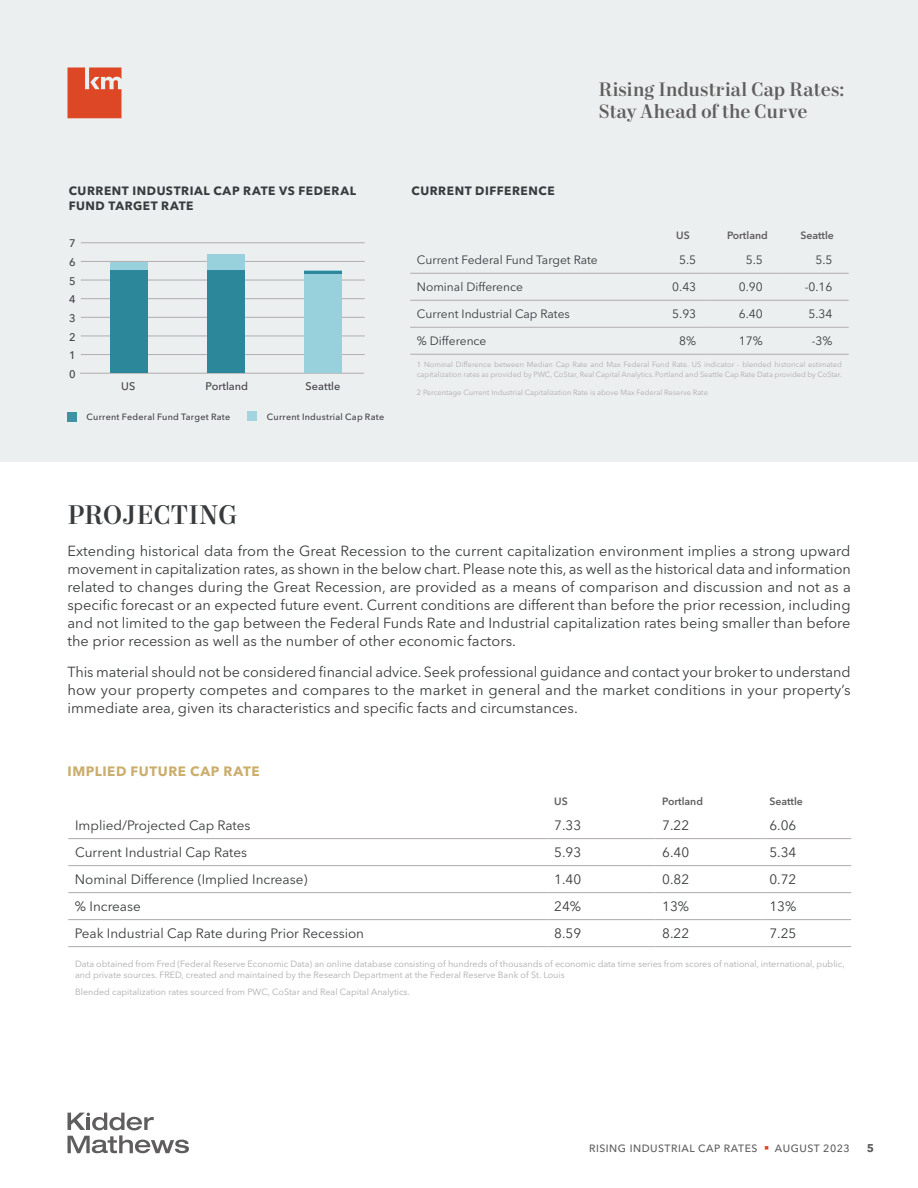
<style>
.page{position:relative;width:918px;height:1188px;background:#fff}
.page>*{position:absolute;margin:0;border:0;box-sizing:border-box;transform-origin:0 0}
.t1{font:500 27px "Mort Modern 09";letter-spacing:-.005em;color:#383b3d}
.t2{font:500 19.5px/22.5px "Mort Modern 09";letter-spacing:.005em;color:#5f5d5e}
.t3{font:14.55px/18px "Avenir Next LT Pro";color:#383b3d;text-align:justify}
.t4{font:13.5px "Avenir Next LT Pro";color:#383b3d}
.t5{font:700 13.5px "Avenir Next LT Pro";letter-spacing:.04em;color:#cbae6c}
.t6{font:12px "Avenir Next LT Pro";color:#383b3d}
.t7{font:700 12px/15px "Avenir Next LT Pro";letter-spacing:.045em;color:#383b3d}
.t8{font:700 11.25px "Avenir Next LT Pro";color:#5f5d5e}
.t9{font:500 10.95px "Avenir Next LT Pro";color:#404145}
.t10{font:500 10.5px "Avenir Next LT Pro";letter-spacing:.05em;color:#5f5d5e}
.t11{font:600 10.5px "Avenir Next LT Pro";color:#5f5d5e}
.t12{font:9px/10.8px "Avenir Next LT Pro";color:#afabac}
.t13{font:500 9px "Avenir Next LT Pro";letter-spacing:.025em;color:#404145}
.t14{font:7.5px/10.8px "Avenir Next LT Pro";color:#afabac}
.s1{color:#de4726}
</style>
<div class="page">
<div style="left:0;top:0;width:918px;height:461px;background:#eceff0"></div>
<hr style="left:68px;top:838px;width:479px;height:1px;background:#afabac">
<hr style="left:548px;top:838px;width:108px;height:1px;background:#afabac">
<hr style="left:656px;top:838px;width:107px;height:1px;background:#afabac">
<hr style="left:763px;top:838px;width:88px;height:1px;background:#afabac">
<hr style="left:68px;top:865px;width:479px;height:1px;background:#afabac">
<hr style="left:548px;top:865px;width:108px;height:1px;background:#afabac">
<hr style="left:656px;top:865px;width:107px;height:1px;background:#afabac">
<hr style="left:763px;top:865px;width:88px;height:1px;background:#afabac">
<hr style="left:68px;top:892px;width:479px;height:1px;background:#afabac">
<hr style="left:548px;top:892px;width:108px;height:1px;background:#afabac">
<hr style="left:656px;top:892px;width:107px;height:1px;background:#afabac">
<hr style="left:763px;top:892px;width:88px;height:1px;background:#afabac">
<hr style="left:68px;top:919px;width:479px;height:1px;background:#afabac">
<hr style="left:548px;top:919px;width:108px;height:1px;background:#afabac">
<hr style="left:656px;top:919px;width:107px;height:1px;background:#afabac">
<hr style="left:763px;top:919px;width:88px;height:1px;background:#afabac">
<hr style="left:68px;top:946px;width:479px;height:1px;background:#afabac">
<hr style="left:548px;top:946px;width:108px;height:1px;background:#afabac">
<hr style="left:656px;top:946px;width:107px;height:1px;background:#afabac">
<hr style="left:763px;top:946px;width:88px;height:1px;background:#afabac">
<hr style="left:410px;top:273px;width:240px;height:1px;background:#afabac">
<hr style="left:650px;top:273px;width:59px;height:1px;background:#afabac">
<hr style="left:709px;top:273px;width:70px;height:1px;background:#afabac">
<hr style="left:779px;top:273px;width:70px;height:1px;background:#afabac">
<hr style="left:410px;top:300px;width:240px;height:1px;background:#afabac">
<hr style="left:650px;top:300px;width:59px;height:1px;background:#afabac">
<hr style="left:709px;top:300px;width:70px;height:1px;background:#afabac">
<hr style="left:779px;top:300px;width:70px;height:1px;background:#afabac">
<hr style="left:410px;top:327px;width:240px;height:1px;background:#afabac">
<hr style="left:650px;top:327px;width:59px;height:1px;background:#afabac">
<hr style="left:709px;top:327px;width:70px;height:1px;background:#afabac">
<hr style="left:779px;top:327px;width:70px;height:1px;background:#afabac">
<hr style="left:410px;top:354px;width:240px;height:1px;background:#afabac">
<hr style="left:650px;top:354px;width:59px;height:1px;background:#afabac">
<hr style="left:709px;top:354px;width:70px;height:1px;background:#afabac">
<hr style="left:779px;top:354px;width:70px;height:1px;background:#afabac">
<div style="left:68px;top:412px;width:9px;height:9px;background:#4092a3"></div>
<div style="left:247px;top:412px;width:9px;height:9px;background:#a1d4df"></div>
<hr style="left:80px;top:373px;width:284px;height:1px;background:#b0adad">
<hr style="left:81px;top:354px;width:284px;height:1px;background:#b0adad">
<hr style="left:81px;top:336px;width:284px;height:1px;background:#b0adad">
<hr style="left:81px;top:317px;width:284px;height:1px;background:#b0adad">
<hr style="left:81px;top:298px;width:284px;height:1px;background:#b0adad">
<hr style="left:81px;top:280px;width:284px;height:1px;background:#b0adad">
<hr style="left:81px;top:261px;width:284px;height:1px;background:#b0adad">
<hr style="left:81px;top:242px;width:284px;height:1px;background:#b0adad">
<div style="left:110px;top:263px;width:37px;height:8px;background:#98d0db"></div>
<div style="left:207px;top:254px;width:38px;height:17px;background:#98d0db"></div>
<div style="left:110px;top:271px;width:37px;height:102px;background:#2d879a"></div>
<div style="left:207px;top:271px;width:38px;height:102px;background:#2d879a"></div>
<div style="left:304px;top:271px;width:38px;height:102px;background:#98d0db"></div>
<hr style="left:304px;top:271px;width:38px;height:3px;background:#2d879a">
<svg style="left:67px;top:67px;width:54px;height:51px;background:#df5c40"></svg>
<svg style="left:68px;top:1113px;width:121px;height:40px"></svg>
<p class="t7" style="left:69px;top:183px;width:289px">CURRENT INDUSTRIAL CAP RATE VS FEDERAL<br>FUND TARGET RATE</p>
<p class="t7" style="left:411px;top:183px;width:145px">CURRENT DIFFERENCE</p>
<p class="t9" style="left:69px;top:237px;width:8px">7</p>
<h2 class="t2" style="left:598px;top:79px;width:248px">Rising Industrial Cap Rates:<br>Stay Ahead of the Curve</h2>
<p class="t11" style="left:676px;top:229px;width:15px">US</p>
<p class="t11" style="left:727px;top:229px;width:42px">Portland</p>
<p class="t11" style="left:801px;top:229px;width:35px">Seattle</p>
<p class="t9" style="left:69px;top:256px;width:8px">6</p>
<p class="t9" style="left:69px;top:274px;width:8px">5</p>
<p class="t9" style="left:69px;top:293px;width:8px">4</p>
<p class="t9" style="left:69px;top:311px;width:8px">3</p>
<p class="t9" style="left:69px;top:330px;width:8px">2</p>
<p class="t9" style="left:69px;top:349px;width:8px">1</p>
<p class="t9" style="left:69px;top:367px;width:8px">0</p>
<p class="t9" style="left:121px;top:380px;width:16px">US</p>
<p class="t9" style="left:205px;top:380px;width:44px">Portland</p>
<p class="t9" style="left:306px;top:380px;width:36px">Seattle</p>
<p class="t13" style="left:87px;top:412px;width:145px">Current Federal Fund Target Rate</p>
<p class="t13" style="left:267px;top:411px;width:119px">Current Industrial Cap Rate</p>
<p class="t6" style="left:417px;top:253px;width:182px">Current Federal Fund Target Rate</p>
<p class="t6" style="left:679px;top:253px;width:19px">5.5</p>
<p class="t6" style="left:746px;top:253px;width:19px">5.5</p>
<p class="t6" style="left:815px;top:253px;width:19px">5.5</p>
<p class="t6" style="left:417px;top:280px;width:108px">Nominal Difference</p>
<p class="t6" style="left:672px;top:280px;width:25px">0.43</p>
<p class="t6" style="left:739px;top:280px;width:25px">0.90</p>
<p class="t6" style="left:805px;top:280px;width:29px">-0.16</p>
<p class="t6" style="left:417px;top:307px;width:155px">Current Industrial Cap Rates</p>
<p class="t6" style="left:672px;top:307px;width:25px">5.93</p>
<p class="t6" style="left:739px;top:307px;width:25px">6.40</p>
<p class="t6" style="left:809px;top:307px;width:25px">5.34</p>
<p class="t6" style="left:417px;top:334px;width:71px">% Difference</p>
<p class="t6" style="left:679px;top:334px;width:18px">8%</p>
<p class="t6" style="left:739px;top:334px;width:25px">17%</p>
<p class="t6" style="left:812px;top:334px;width:22px">-3%</p>
<p class="t14" style="left:417px;top:359px;width:427px">1 Nominal Difference between Median Cap Rate and Max Federal Fund Rate. US indicator - blended historical estimated capitalization rates as provided by PWC, CoStar, Real Capital Analytics. Portland and Seattle Cap Rate Data provided by CoStar.</p>
<p class="t14" style="left:417px;top:387px;width:293px">2 Percentage Current Industrial Capitalization Rate is above Max Federal Reserve Rate</p>
<h1 class="t1" style="left:68px;top:498px;width:171px">PROJECTING</h1>
<p class="t3" style="left:68px;top:542px;width:785px">Extending historical data from the Great Recession to the current capitalization environment implies a strong upward movement in capitalization rates, as shown in the below chart. Please note this, as well as the historical data and information related to changes during the Great Recession, are provided as a means of comparison and discussion and not as a specific forecast or an expected future event. Current conditions are different than before the prior recession, including and not limited to the gap between the Federal Funds Rate and Industrial capitalization rates being smaller than before the prior recession as well as the number of other economic factors.</p>
<p class="t3" style="left:68px;top:663px;width:785px">This material should not be considered financial advice. Seek professional guidance and contact your broker to understand how your property competes and compares to the market in general and the market conditions in your property’s immediate area, given its characteristics and specific facts and circumstances.</p>
<p class="t5" style="left:68px;top:763px;width:194px">IMPLIED FUTURE CAP RATE</p>
<p class="t11" style="left:554px;top:795px;width:15px">US</p>
<p class="t11" style="left:662px;top:795px;width:42px">Portland</p>
<p class="t11" style="left:769px;top:795px;width:35px">Seattle</p>
<p class="t4" style="left:75px;top:817px;width:177px">Implied/Projected Cap Rates</p>
<p class="t4" style="left:554px;top:817px;width:28px">7.33</p>
<p class="t4" style="left:662px;top:817px;width:28px">7.22</p>
<p class="t4" style="left:769px;top:817px;width:28px">6.06</p>
<p class="t4" style="left:75px;top:844px;width:174px">Current Industrial Cap Rates</p>
<p class="t4" style="left:554px;top:844px;width:28px">5.93</p>
<p class="t4" style="left:662px;top:844px;width:29px">6.40</p>
<p class="t4" style="left:769px;top:844px;width:28px">5.34</p>
<p class="t4" style="left:75px;top:871px;width:234px">Nominal Difference (Implied Increase)</p>
<p class="t4" style="left:554px;top:871px;width:28px">1.40</p>
<p class="t4" style="left:662px;top:871px;width:28px">0.82</p>
<p class="t4" style="left:769px;top:871px;width:29px">0.72</p>
<p class="t4" style="left:75px;top:898px;width:67px">% Increase</p>
<p class="t4" style="left:554px;top:898px;width:28px">24%</p>
<p class="t4" style="left:662px;top:898px;width:28px">13%</p>
<p class="t4" style="left:769px;top:898px;width:28px">13%</p>
<p class="t4" style="left:75px;top:925px;width:291px">Peak Industrial Cap Rate during Prior Recession</p>
<p class="t4" style="left:554px;top:925px;width:28px">8.59</p>
<p class="t4" style="left:662px;top:925px;width:28px">8.22</p>
<p class="t4" style="left:769px;top:925px;width:29px">7.25</p>
<p class="t12" style="left:75px;top:958px;width:771px">Data obtained from Fred (Federal Reserve Economic Data) an online database consisting of hundreds of thousands of economic data time series from scores of national, international, public, and private sources. FRED, created and maintained by the Research Department at the Federal Reserve Bank of St. Louis</p>
<p class="t12" style="left:75px;top:987px;width:336px">Blended capitalization rates sourced from PWC, CoStar and Real Capital Analytics.</p>
<p class="t10" style="left:589px;top:1142px;width:262px">RISING INDUSTRIAL CAP RATES <span class="s1">■</span> AUGUST 2023</p>
<p class="t8" style="left:867px;top:1141px;width:9px">5</p>
</div>
